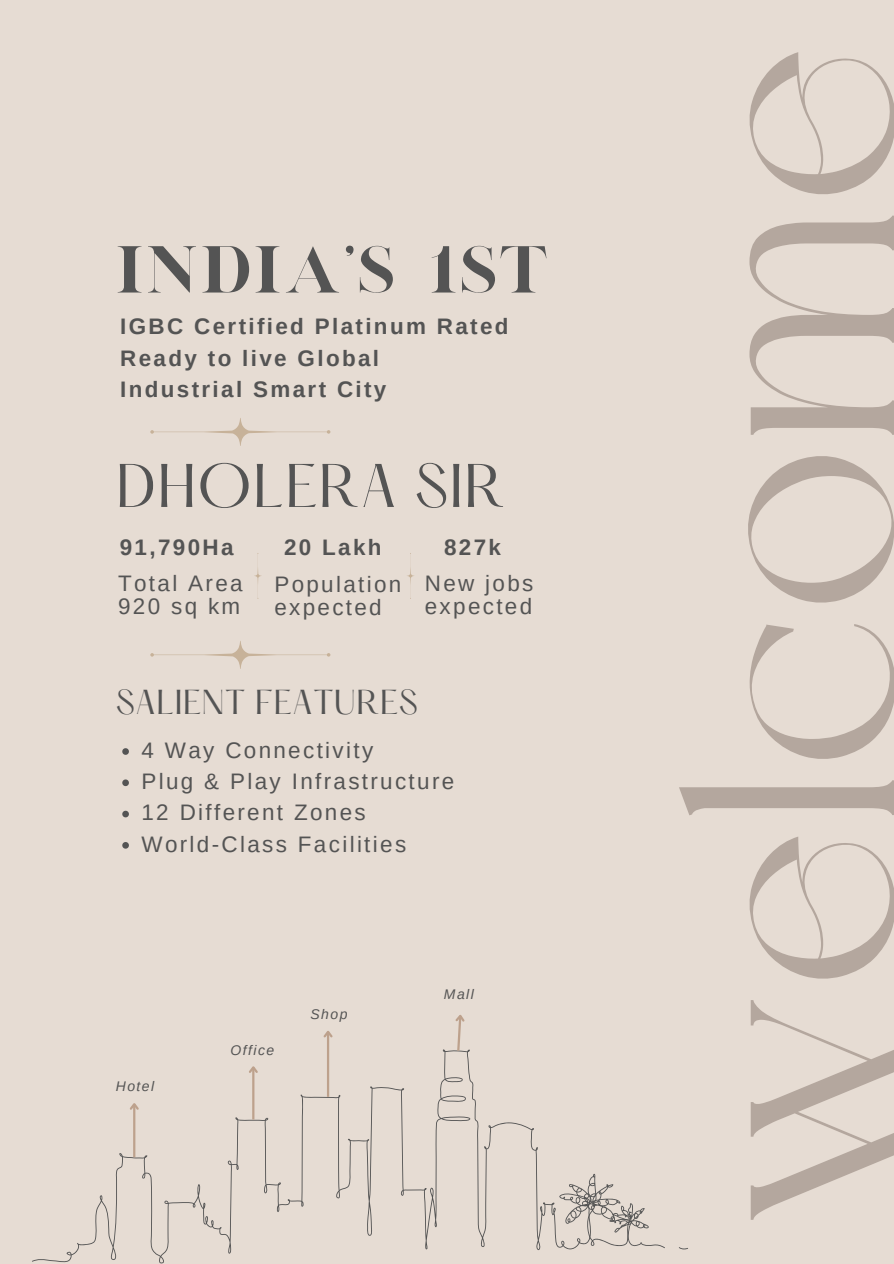
<style>
.page{position:relative;width:894px;height:1264px;background:#fff}
.page>*{position:absolute;margin:0;border:0;box-sizing:border-box;transform-origin:0 0}
.t1{font:298.8px "Dream Avenue";letter-spacing:.02em;color:#b4a79e}
.t2{font:53.7px "London";letter-spacing:.02em;color:#545454}
.t3{font:53.7px "Hatton";letter-spacing:.02em;color:#545454}
.t4{font:30.3px "Hatton";letter-spacing:.02em;color:#545454}
.t5{font:22.5px/22.8px "Arimo";letter-spacing:.105em;color:#545454}
.t6{font:700 22.5px/31.2px "Arimo";letter-spacing:.105em;color:#545454}
.t7{font:italic 13.95px "Arimo";letter-spacing:.105em;color:#545454}
</style>
<div class="page">
<div style="left:0;top:0;width:893px;height:1263px;background:#e6dcd3"></div>
<svg style="left:254px;top:553px;width:8px;height:45px"></svg>
<svg style="left:407px;top:553px;width:7px;height:45px"></svg>
<svg style="left:32px;top:1049px;width:543px;height:214px"></svg>
<svg style="left:559px;top:1173px;width:105px;height:75px"></svg>
<hr style="left:133px;top:1104px;width:2px;height:53px;background:#bda18c">
<svg style="left:128px;top:1100px;width:13px;height:11px"></svg>
<hr style="left:252px;top:1067px;width:2px;height:52px;background:#bda18c">
<svg style="left:247px;top:1063px;width:13px;height:12px"></svg>
<hr style="left:327px;top:1031px;width:2px;height:65px;background:#bda18c">
<svg style="left:323px;top:1031px;width:10px;height:8px"></svg>
<svg style="left:453px;top:1015px;width:14px;height:38px"></svg>
<svg style="left:150px;top:418px;width:180px;height:28px"></svg>
<svg style="left:150px;top:641px;width:180px;height:28px"></svg>
<svg style="left:122px;top:748px;width:7px;height:6px"></svg>
<svg style="left:122px;top:779px;width:7px;height:7px"></svg>
<svg style="left:122px;top:810px;width:7px;height:7px"></svg>
<svg style="left:122px;top:842px;width:7px;height:6px"></svg>
<p class="t2" style="left:115px;top:233px;width:435px">INDIA'S 1ST</p>
<h2 class="t6" style="left:120px;top:311px;width:390px">IGBC Certified Platinum Rated<br>Ready to live Global<br>Industrial Smart City</h2>
<h2 class="t3" style="left:116px;top:461px;width:390px">DHOLERA SIR</h2>
<h4 class="t6" style="left:120px;top:531px;width:115px">91,790Ha</h4>
<h4 class="t6" style="left:444px;top:531px;width:58px">827k</h4>
<h4 class="t5" style="left:118px;top:572px;width:126px">Total Area<br>920 sq km</h4>
<p class="t5" style="left:274px;top:572px;width:128px">Population expected</p>
<p class="t5" style="left:424px;top:572px;width:110px">New jobs expected</p>
<h1 class="t6" style="left:284px;top:531px;width:99px">20 Lakh</h1>
<h5 class="t4" style="left:116px;top:688px;width:303px">SALIENT FEATURES</h5>
<h5 class="t5" style="left:141px;top:738px;width:233px">4 Way Connectivity</h5>
<h5 class="t5" style="left:141px;top:769px;width:314px">Plug &amp; Play Infrastructure</h5>
<p class="t5" style="left:141px;top:801px;width:226px">12 Different Zones</p>
<h3 class="t5" style="left:141px;top:832px;width:266px">World-Class Facilities</h3>
<p class="t7" style="left:116px;top:1078px;width:40px">Hotel</p>
<p class="t7" style="left:230px;top:1042px;width:45px">Office</p>
<p class="t7" style="left:310px;top:1006px;width:38px">Shop</p>
<p class="t7" style="left:444px;top:986px;width:31px">Mall</p>
<h4 class="t1" style="left:670px;top:1227px;width:1184px;rotate:-90deg">welcome</h4>
</div>
